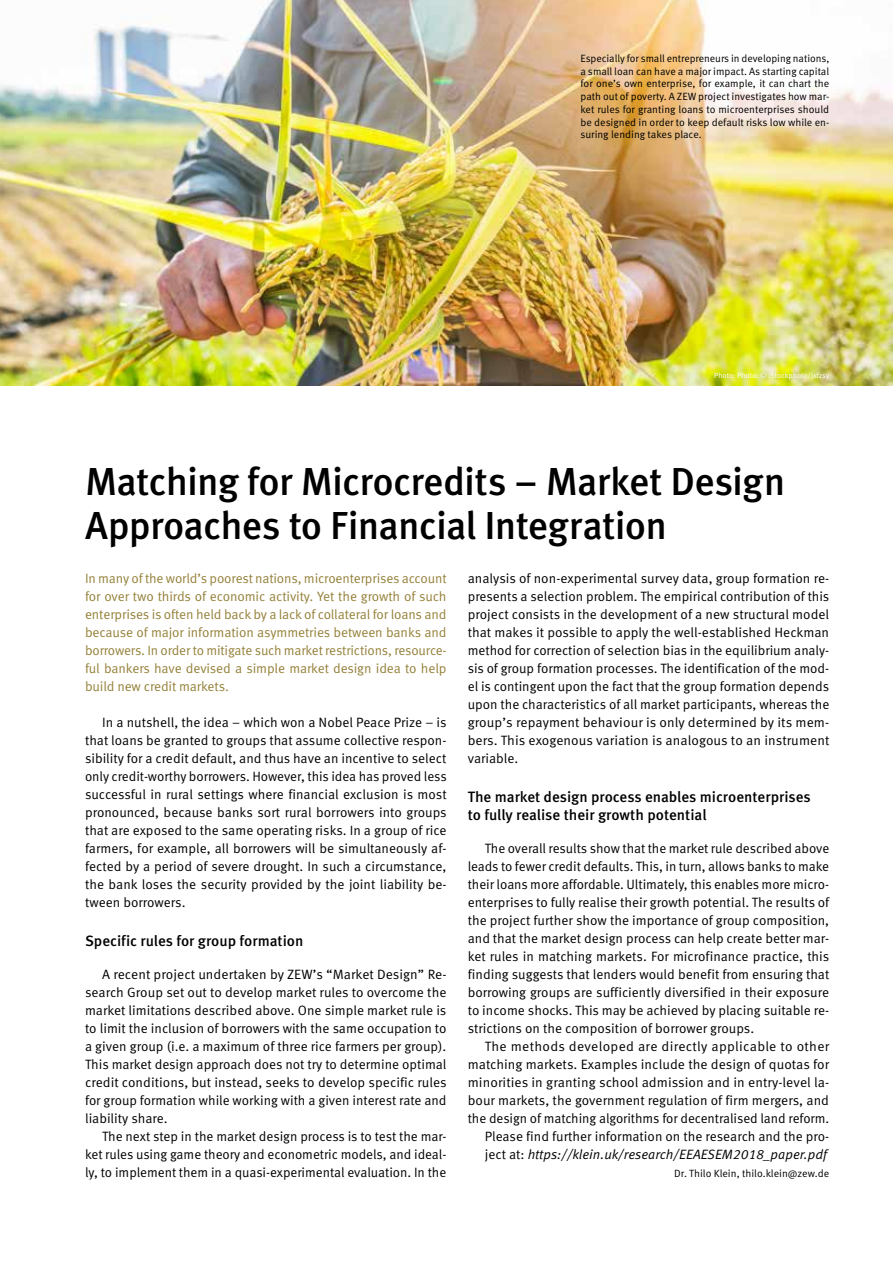
<style>
.page{position:relative;width:893px;height:1263px;background:#fff}
.page>*{position:absolute;margin:0;border:0;box-sizing:border-box;transform-origin:0 0}
.t1{font:500 39px/43.5px "Meta Pro";letter-spacing:-.02em;color:#000}
.t2{font:500 15px/18px "Meta Pro";color:#000}
.t3{font:13.5px/18px "Meta Pro";color:#000;text-align:justify}
.t4{font:13.5px/18px "Meta Pro";letter-spacing:-.01em;color:#95813a;text-align:justify}
.t5{font:10.5px/12.8px "Meta Pro";color:#000;text-align:justify}
.t6{font:7.5px "Meta Pro";color:#fff}
.s1{font-style:italic}
</style>
<div class="page">
<img style="left:0;top:0;width:893px;height:385px">
<p class="t5" style="left:580px;top:52px;width:250px">Especially for small entrepreneurs in developing nations, a small loan can have a major impact. As starting capital for one’s own enterprise, for example, it can chart the path out of poverty. A ZEW project investigates how mar&shy;ket rules for granting loans to microenterprises should be designed in order to keep default risks low while en&shy;suring lending takes place.</p>
<p class="t6" style="left:714px;top:371px;width:116px">Photo: Photo: © iStockphoto/jxfzsy</p>
<h1 class="t1" style="left:85px;top:461px;width:702px">Matching for Microcredits – Market Design<br>Approaches to Financial Integration</h1>
<p class="t4" style="left:85px;top:570px;width:363px">In many of the world’s poorest nations, microenterprises account for over two thirds of economic activity. Yet the growth of such enterprises is often held back by a lack of collateral for loans and because of major information asymmetries between banks and borrowers. In order to mitigate such market restrictions, resource&shy;ful bankers have devised a simple market design idea to help build new credit markets.</p>
<p class="t3" style="left:85px;top:714px;width:363px;text-indent:17px">In a nutshell, the idea – which won a Nobel Peace Prize – is that loans be granted to groups that assume collective respon&shy;sibility for a credit default, and thus have an incentive to select only credit-worthy borrowers. However, this idea has proved less successful in rural settings where financial exclusion is most pronounced, because banks sort rural borrowers into groups that are exposed to the same operating risks. In a group of rice farmers, for example, all borrowers will be simultaneously af&shy;fected by a period of severe drought. In such a circumstance, the bank loses the security provided by the joint liability be&shy;tween borrowers.</p>
<p class="t2" style="left:85px;top:933px;width:220px">Specific rules for group formation</p>
<p class="t3" style="left:85px;top:966px;width:363px;text-indent:17px">A recent project undertaken by ZEW’s “Market Design” Re&shy;search Group set out to develop market rules to overcome the market limitations described above. One simple market rule is to limit the inclusion of borrowers with the same occupation to a given group (i.e. a maximum of three rice farmers per group).<br>This market design approach does not try to determine optimal credit conditions, but instead, seeks to develop specific rules for group formation while working with a given interest rate and liability share.</p>
<p class="t3" style="left:85px;top:1128px;width:363px;text-indent:17px">The next step in the market design process is to test the mar&shy;ket rules using game theory and econometric models, and ideal&shy;ly, to implement them in a quasi-experimental evaluation. In the</p>
<p class="t3" style="left:468px;top:570px;width:363px;text-align:left">analysis of non-experimental survey data, group formation re&shy;presents a selection problem. The empirical contribution of this project consists in the development of a new structural model that makes it possible to apply the well-established Heckman method for correction of selection bias in the equilibrium analy&shy;sis of group formation processes. The identification of the mod&shy;el is contingent upon the fact that the group formation depends upon the characteristics of all market participants, whereas the group’s repayment behaviour is only determined by its mem&shy;bers. This exogenous variation is analogous to an instrument variable.</p>
<p class="t2" style="left:468px;top:789px;width:344px">The market design process enables microenterprises to fully realise their growth potential</p>
<p class="t3" style="left:468px;top:840px;width:363px;text-align:left;text-indent:17px">The overall results show that the market rule described above leads to fewer credit defaults. This, in turn, allows banks to make their loans more affordable. Ultimately, this enables more micro&shy;enterprises to fully realise their growth potential. The results of the project further show the importance of group composition, and that the market design process can help create better mar&shy;ket rules in matching markets. For microfinance practice, this finding suggests that lenders would benefit from ensuring that borrowing groups are sufficiently diversified in their exposure to income shocks. This may be achieved by placing suitable re&shy;strictions on the composition of borrower groups.</p>
<p class="t3" style="left:468px;top:1038px;width:363px;text-align:right">The methods developed are directly applicable to other matching markets. Examples include the design of quotas for minorities in granting school admission and in entry-level la&shy;bour markets, the government regulation of firm mergers, and the design of matching algorithms for decentralised land reform.<br>Please find further information on the research and the pro&shy;ject at: <span class="s1">https://klein.uk/research/EEAESEM2018_paper.pdf</span></p>
<p class="t5" style="left:674px;top:1167px;width:156px">Dr. Thilo Klein, thilo.klein@zew.de</p>
</div>
